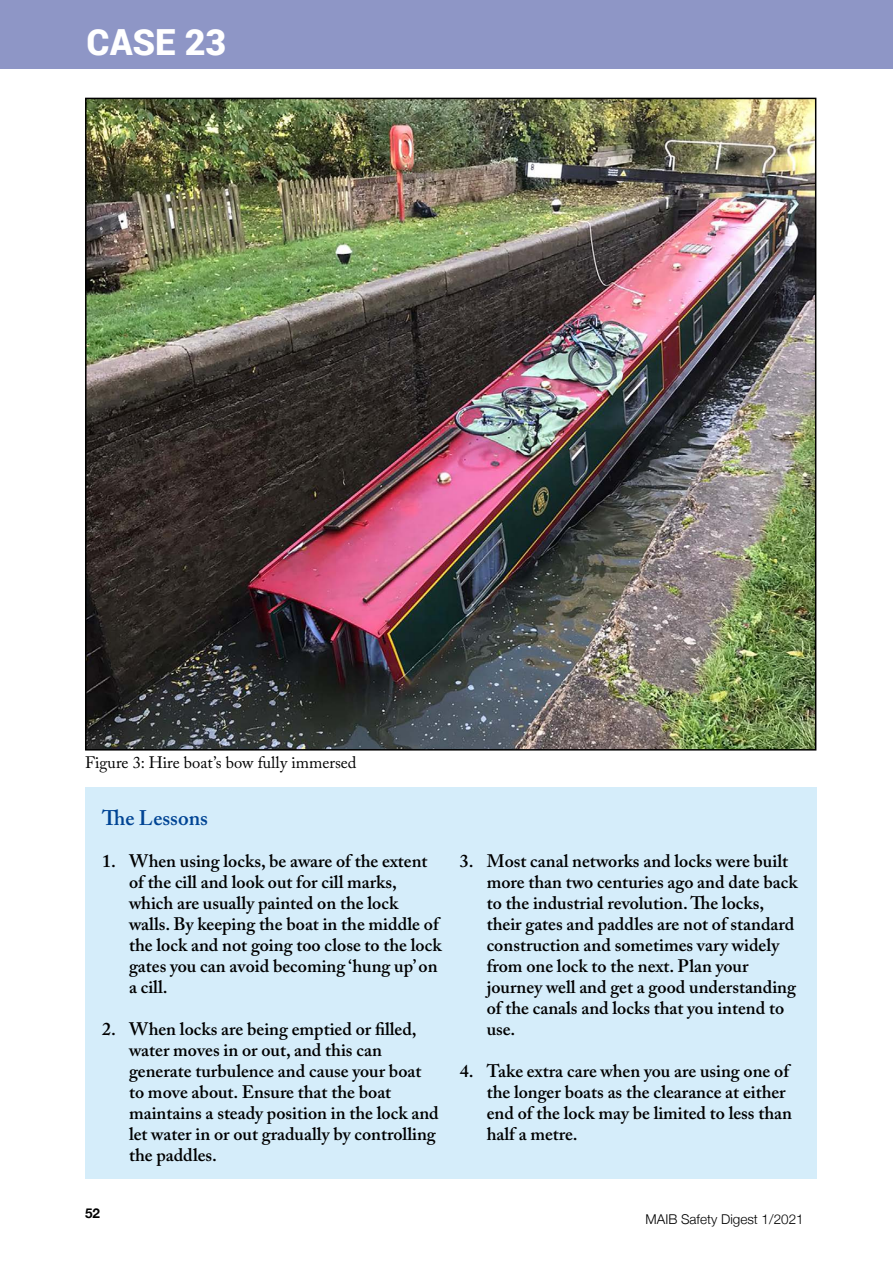
<style>
.page{position:relative;width:893px;height:1263px;background:#fff}
.page>*{position:absolute;margin:0;border:0;box-sizing:border-box;transform-origin:0 0}
.t1{font:900 36px "Roboto";color:#fff}
.Case_-_Lessons_headi{font:600 21px "Adobe Caslon Pro";color:#004494}
.t2{font:600 18px/21px "Adobe Caslon Pro";color:#000}
.Figure_caption{font:16.5px "Adobe Caslon Pro";color:#000}
.t3{font:300 13.5px "Helvetica Neue";color:#000}
.t4{font:700 13.5px "Helvetica Neue";color:#000}
</style>
<div class="page">
<div style="left:0;top:0;width:893px;height:69px;background:#8e96c6"></div>
<img style="left:88px;top:101px;width:725px;height:646px">
<div style="left:85px;top:787px;width:731px;height:392px;background:#d5edfa"></div>
<h1 class="t1" style="left:87px;top:17px;width:141px">CASE 23</h1>
<p class="Figure_caption" style="left:85px;top:753px;width:273px">Figure 3: Hire boat’s bow fully immersed</p>
<h2 class="Case_-_Lessons_headi" style="left:102px;top:806px;width:107px">The Lessons</h2>
<p class="t2" style="left:129px;top:851px;width:314px;text-indent:-27px">1. When using locks, be aware of the extent of the cill and look out for cill marks, which are usually painted on the lock walls. By keeping the boat in the middle of the lock and not going too close to the lock gates you can avoid becoming ‘hung up’ on a cill.</p>
<p class="t2" style="left:129px;top:1019px;width:311px;text-indent:-27px">2. When locks are being emptied or filled, water moves in or out, and this can generate turbulence and cause your boat to move about. Ensure that the boat maintains a steady position in the lock and let water in or out gradually by controlling the paddles.</p>
<p class="t4" style="left:85px;top:1203px;width:17px">52</p>
<p class="t2" style="left:487px;top:851px;width:312px;text-indent:-27px">3. Most canal networks and locks were built more than two centuries ago and date back to the industrial revolution. The locks, their gates and paddles are not of standard construction and sometimes vary widely from one lock to the next. Plan your journey well and get a good understanding of the canals and locks that you intend to use.</p>
<p class="t2" style="left:487px;top:1061px;width:307px;text-indent:-27px">4. Take extra care when you are using one of the longer boats as the clearance at either end of the lock may be limited to less than half a metre.</p>
<p class="t3" style="left:646px;top:1208px;width:160px">MAIB Safety Digest 1/2021</p>
</div>
